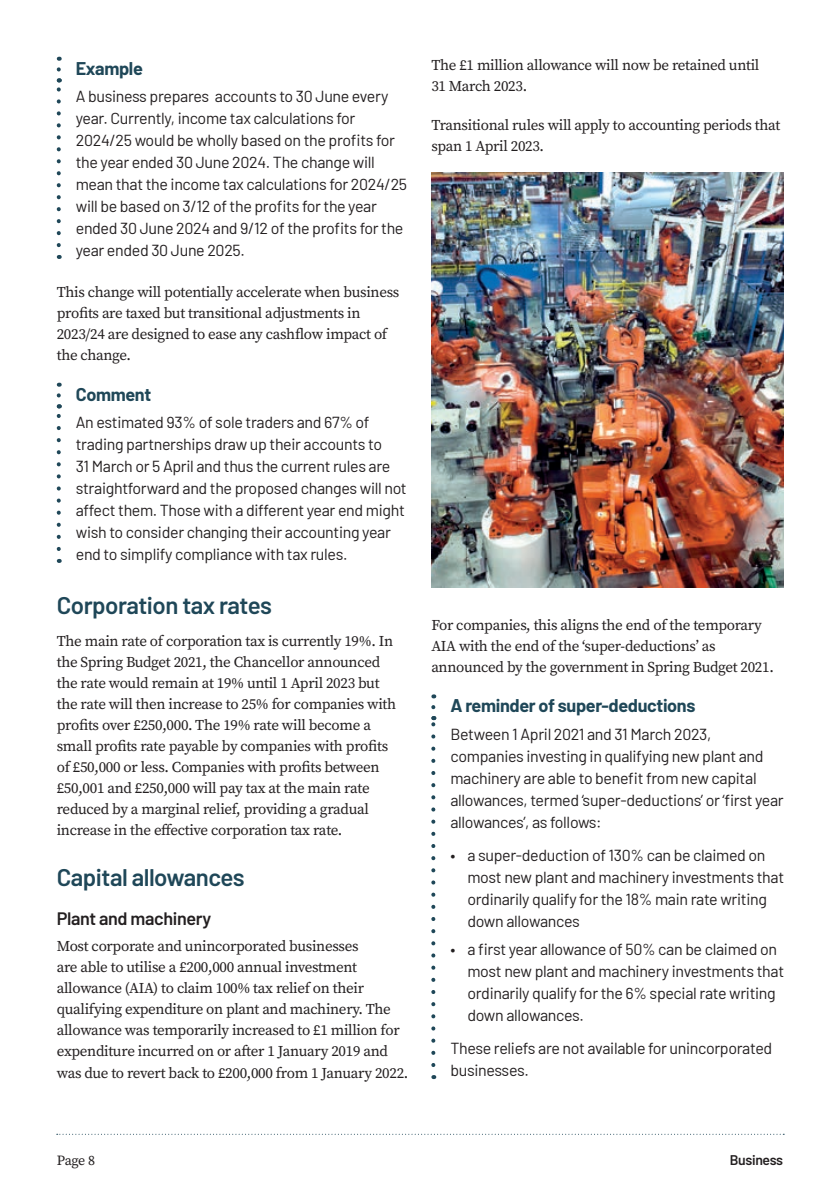
<style>
.page{position:relative;width:840px;height:1191px;background:#fff}
.page>*{position:absolute;margin:0;border:0;box-sizing:border-box;transform-origin:0 0}
.t1{font:600 24px "Barlow";letter-spacing:-.02em;color:#1f4758}
.t2{font:700 18px "Barlow";letter-spacing:-.02em;color:#1f4758}
.t3{font:600 18px "Barlow";letter-spacing:-.02em;color:#231f20}
.t4{font:16px/22px "Barlow";letter-spacing:-.02em;color:#231f20}
.t5{font:15px/21px "Source Serif Pro";letter-spacing:-.02em;color:#231f20}
.t6{font:600 14px "Barlow";letter-spacing:-.025em;color:#231f20}
.t7{font:14px "Source Serif Pro";color:#231f20}
</style>
<div class="page">
<svg style="left:57px;top:1133px;width:724px;height:1px"></svg>
<svg style="left:57px;top:245px;width:4px;height:12px"></svg>
<svg style="left:57px;top:57px;width:4px;height:13px"></svg>
<svg style="left:57px;top:78px;width:4px;height:167px"></svg>
<svg style="left:57px;top:549px;width:4px;height:12px"></svg>
<svg style="left:57px;top:383px;width:4px;height:12px"></svg>
<svg style="left:57px;top:404px;width:4px;height:145px"></svg>
<svg style="left:431px;top:1065px;width:4px;height:12px"></svg>
<svg style="left:431px;top:694px;width:4px;height:13px"></svg>
<svg style="left:431px;top:716px;width:4px;height:349px"></svg>
<img style="left:431px;top:173px;width:351px;height:414px">
<p class="t2" style="left:76px;top:55px;width:68px">Example</p>
<p class="t4" style="left:76px;top:84px;width:333px">A business prepares accounts to 30 June every year. Currently, income tax calculations for 2024/25 would be wholly based on the profits for the year ended 30 June 2024. The change will mean that the income tax calculations for 2024/25 will be based on 3/12 of the profits for the year ended 30 June 2024 and 9/12 of the profits for the year ended 30 June 2025.</p>
<p class="t5" style="left:57px;top:281px;width:344px">This change will potentially accelerate when business profits are taxed but transitional adjustments in 2023/24 are designed to ease any cashflow impact of the change.</p>
<p class="t2" style="left:76px;top:381px;width:77px">Comment</p>
<p class="t4" style="left:76px;top:410px;width:332px">An estimated 93% of sole traders and 67% of trading partnerships draw up their accounts to<br>31 March or 5 April and thus the current rules are straightforward and the proposed changes will not affect them. Those with a different year end might wish to consider changing their accounting year end to simplify compliance with tax rules.</p>
<h1 class="t1" style="left:57px;top:587px;width:216px">Corporation tax rates</h1>
<p class="t5" style="left:57px;top:630px;width:340px">The main rate of corporation tax is currently 19%. In the Spring Budget 2021, the Chancellor announced the rate would remain at 19% until 1 April 2023 but the rate will then increase to 25% for companies with profits over £250,000. The 19% rate will become a small profits rate payable by companies with profits of £50,000 or less. Companies with profits between £50,001 and £250,000 will pay tax at the main rate reduced by a marginal relief, providing a gradual increase in the effective corporation tax rate.</p>
<h1 class="t1" style="left:57px;top:859px;width:189px">Capital allowances</h1>
<p class="t3" style="left:57px;top:905px;width:156px">Plant and machinery</p>
<p class="t5" style="left:57px;top:936px;width:353px">Most corporate and unincorporated businesses<br>are able to utilise a £200,000 annual investment allowance (AIA) to claim 100% tax relief on their qualifying expenditure on plant and machinery. The allowance was temporarily increased to £1 million for expenditure incurred on or after 1 January 2019 and was due to revert back to £200,000 from 1 January 2022.</p>
<p class="t5" style="left:431px;top:55px;width:329px">The £1 million allowance will now be retained until<br>31 March 2023.</p>
<p class="t5" style="left:431px;top:114px;width:350px">Transitional rules will apply to accounting periods that span 1 April 2023.</p>
<p class="t5" style="left:431px;top:614px;width:344px">For companies, this aligns the end of the temporary<br>AIA with the end of the ‘super-deductions’ as announced by the government in Spring Budget 2021.</p>
<p class="t2" style="left:450px;top:692px;width:246px">A reminder of super-deductions</p>
<p class="t4" style="left:450px;top:721px;width:334px">Between 1 April 2021 and 31 March 2023, companies investing in qualifying new plant and machinery are able to benefit from new capital allowances, termed ‘super-deductions’ or ‘first year allowances’, as follows:</p>
<p class="t4" style="left:467px;top:843px;width:318px;text-indent:-17px">• a super-deduction of 130% can be claimed on most new plant and machinery investments that ordinarily qualify for the 18% main rate writing down allowances</p>
<p class="t4" style="left:467px;top:937px;width:318px;text-indent:-17px">• a first year allowance of 50% can be claimed on most new plant and machinery investments that ordinarily qualify for the 6% special rate writing down allowances.</p>
<p class="t4" style="left:450px;top:1036px;width:323px">These reliefs are not available for unincorporated businesses.</p>
<p class="t7" style="left:57px;top:1150px;width:40px">Page 8</p>
<p class="t6" style="left:729px;top:1149px;width:55px">Business</p>
</div>
